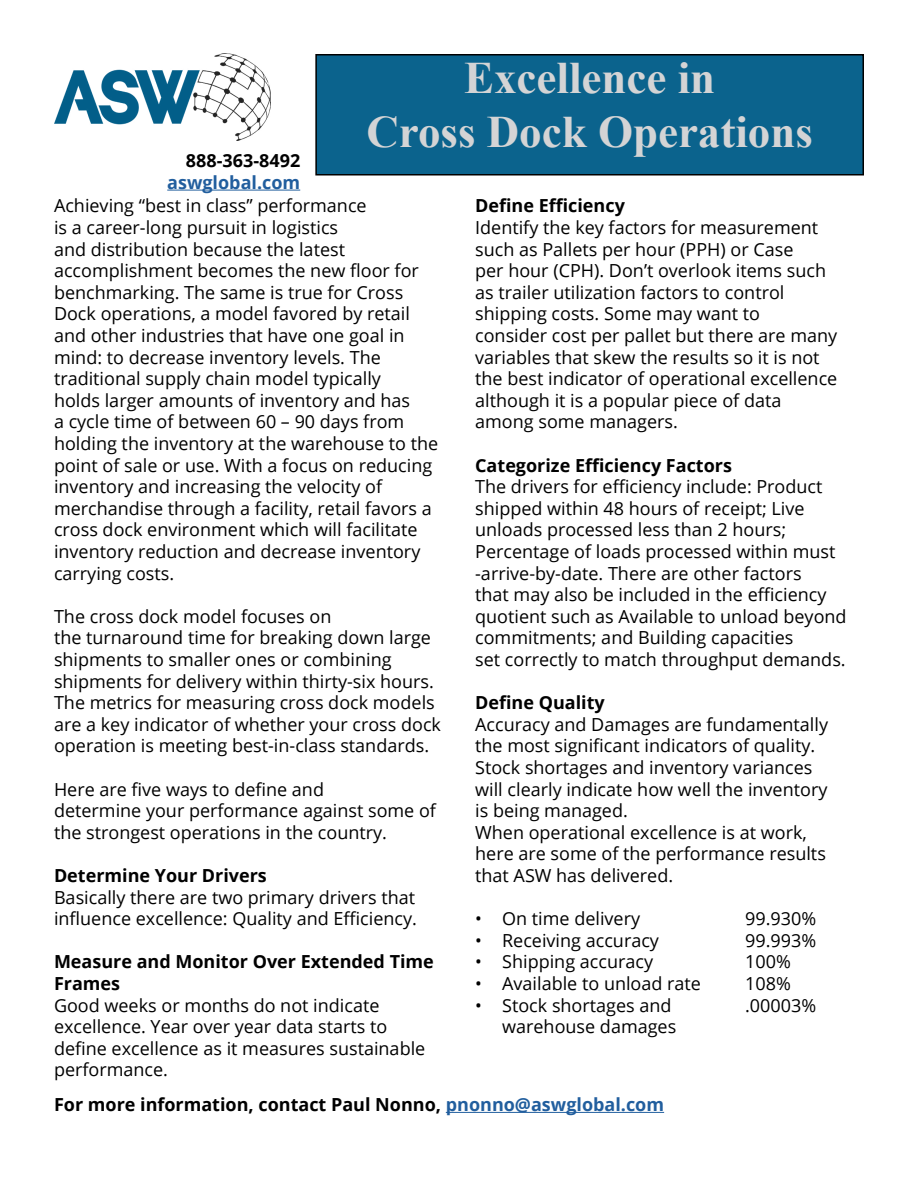
<style>
.page{position:relative;width:918px;height:1188px;background:#fff}
.page>*{position:absolute;margin:0;border:0;box-sizing:border-box;transform-origin:0 0}
.t1{font:700 45px/54px "Times New Roman";color:#d4d4d5;text-align:center}
.t2{font:18px/21.6px "Open Sans";color:#000}
.t3{font:700 18px/21.6px "Open Sans";color:#000}
.t4{font:700 18px "Open Sans";color:#215e9e}
.s1{color:#215e9e}
</style>
<div class="page">
<img style="left:54px;top:54px;width:216px;height:87px">
<div style="left:316px;top:55px;width:547px;height:120px;background:#0b638d"></div>
<div style="left:315px;top:54px;width:549px;height:122px;border:2px solid #000"></div>
<hr style="left:446px;top:1112px;width:218px;height:1px;background:#215e9e">
<hr style="left:167px;top:190px;width:133px;height:1px;background:#215e9e">
<p class="t3" style="left:186px;top:149px;width:116px">888-363-8492</p>
<p class="t4" style="left:167px;top:169px;width:134px">aswglobal.com</p>
<h1 class="t1" style="left:366px;top:50px;width:448px">Excellence in<br>Cross Dock Operations</h1>
<p class="t2" style="left:54px;top:195px;width:386px">Achieving “best in class” performance<br>is a career-long pursuit in logistics<br>and distribution because the latest accomplishment becomes the new floor for benchmarking. The same is true for Cross Dock operations, a model favored by retail and other industries that have one goal in mind: to decrease inventory levels. The traditional supply chain model typically<br>holds larger amounts of inventory and has<br>a cycle time of between 60 – 90 days from holding the inventory at the warehouse to the point of sale or use. With a focus on reducing inventory and increasing the velocity of merchandise through a facility, retail favors a cross dock environment which will facilitate inventory reduction and decrease inventory carrying costs.</p>
<p class="t2" style="left:54px;top:605px;width:389px">The cross dock model focuses on<br>the turnaround time for breaking down large shipments to smaller ones or combining shipments for delivery within thirty-six hours.<br>The metrics for measuring cross dock models are a key indicator of whether your cross dock operation is meeting best-in-class standards.</p>
<p class="t2" style="left:54px;top:778px;width:384px">Here are five ways to define and<br>determine your performance against some of the strongest operations in the country.</p>
<p class="t3" style="left:54px;top:864px;width:214px">Determine Your Drivers</p>
<p class="t2" style="left:54px;top:886px;width:364px">Basically there are two primary drivers that influence excellence: Quality and Efficiency.</p>
<p class="t3" style="left:54px;top:951px;width:381px">Measure and Monitor Over Extended Time<br>Frames</p>
<p class="t2" style="left:54px;top:994px;width:373px">Good weeks or months do not indicate excellence. Year over year data starts to define excellence as it measures sustainable performance.</p>
<p class="t3" style="left:475px;top:195px;width:151px">Define Efficiency</p>
<p class="t2" style="left:475px;top:216px;width:364px">Identify the key factors for measurement such as Pallets per hour (PPH) or Case<br>per hour (CPH). Don’t overlook items such as trailer utilization factors to control shipping costs. Some may want to<br>consider cost per pallet but there are many variables that skew the results so it is not the best indicator of operational excellence although it is a popular piece of data among some managers.</p>
<p class="t3" style="left:475px;top:454px;width:258px">Categorize Efficiency Factors</p>
<p class="t2" style="left:475px;top:475px;width:373px">The drivers for efficiency include: Product shipped within 48 hours of receipt; Live unloads processed less than 2 hours; Percentage of loads processed within must -arrive-by-date. There are other factors<br>that may also be included in the efficiency quotient such as Available to unload beyond commitments; and Building capacities<br>set correctly to match throughput demands.</p>
<p class="t3" style="left:475px;top:692px;width:131px">Define Quality</p>
<p class="t2" style="left:475px;top:713px;width:354px">Accuracy and Damages are fundamentally the most significant indicators of quality.<br>Stock shortages and inventory variances will clearly indicate how well the inventory is being managed.<br>When operational excellence is at work, here are some of the performance results that ASW has delivered.</p>
<p class="t2" style="left:475px;top:907px;width:166px">• On time delivery</p>
<p class="t2" style="left:745px;top:907px;width:73px">99.930%</p>
<p class="t2" style="left:475px;top:929px;width:185px">• Receiving accuracy</p>
<p class="t2" style="left:745px;top:929px;width:73px">99.993%</p>
<p class="t2" style="left:475px;top:951px;width:179px">• Shipping accuracy</p>
<p class="t2" style="left:745px;top:951px;width:47px">100%</p>
<p class="t2" style="left:475px;top:972px;width:227px">• Available to unload rate</p>
<p class="t2" style="left:745px;top:972px;width:47px">108%</p>
<p class="t2" style="left:475px;top:994px;width:198px">• Stock shortages and</p>
<p class="t2" style="left:745px;top:994px;width:73px">.00003%</p>
<p class="t2" style="left:502px;top:1015px;width:176px">warehouse damages</p>
<p class="t3" style="left:54px;top:1093px;width:612px">For more information, contact Paul Nonno, <span class="s1">pnonno@aswglobal.com</span></p>
</div>
